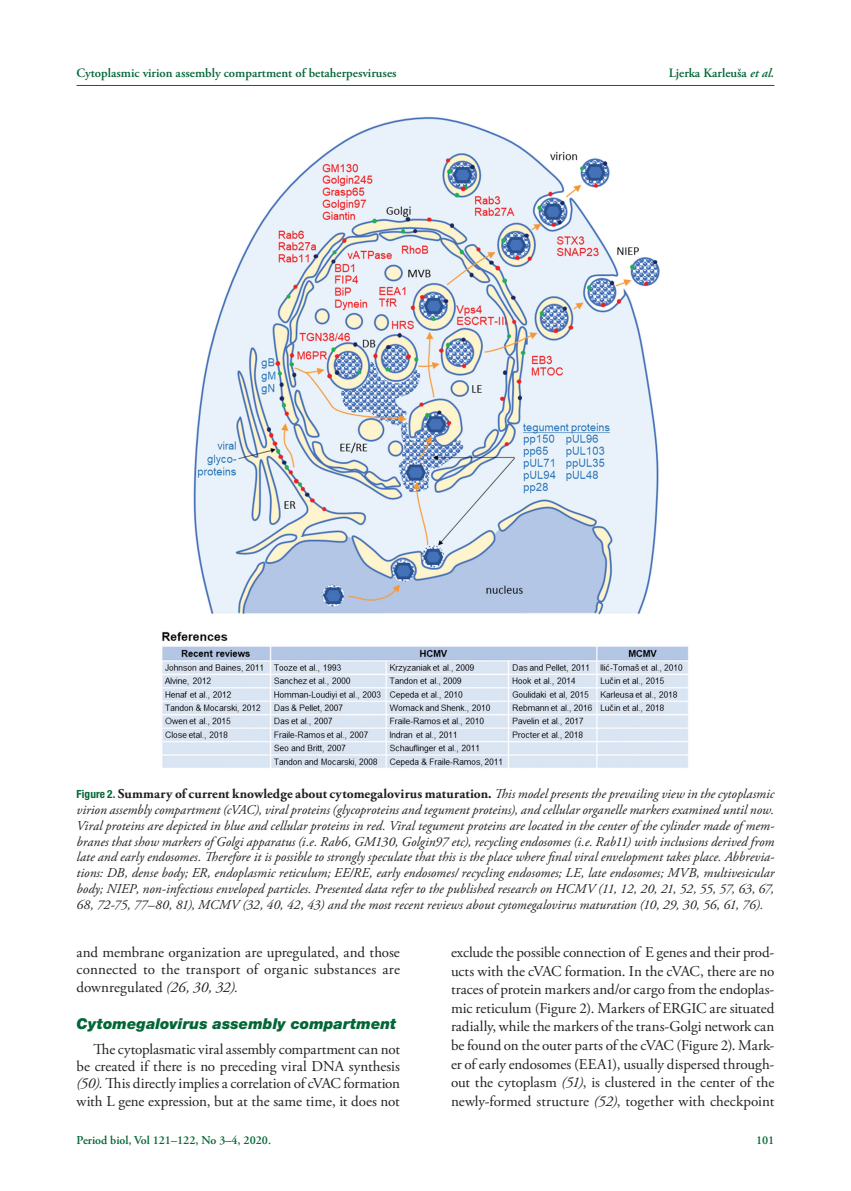
<style>
.page{position:relative;width:851px;height:1191px;background:#fff}
.page>*{position:absolute;margin:0;border:0;box-sizing:border-box;transform-origin:0 0}
.t1{font:15px/18.6px "Adobe Garamond Pro";color:#231f20;text-align:justify}
.t2{font:italic 900 15px "Helvetica Neue LT Pro";letter-spacing:.005em;color:#046636}
.t3{font:italic 13.5px/15.9px "Adobe Garamond Pro";letter-spacing:.005em;color:#231f20;text-align:justify}
.t4{font:600 12.75px "Adobe Garamond Pro";color:#046636}
.t5{font:600 12px "Adobe Garamond Pro";color:#046636}
.s1{font-style:italic}
.s2{font-family:"Helvetica Neue LT Pro";font-weight:700;font-style:normal;font-stretch:condensed;font-size:11.25px;color:#046636}
.s3{font-weight:700;font-style:normal}
</style>
<div class="page">
<hr style="left:77px;top:85px;width:697px;height:1px;background:#046636">
<img style="left:162px;top:116px;width:527px;height:652px">
<p class="t4" style="left:77px;top:65px;width:321px">Cytoplasmic virion assembly compartment of betaherpesviruses</p>
<p class="t4" style="left:668px;top:65px;width:107px">Ljerka Karleuša <span class="s1">et al.</span></p>
<p class="t3" style="left:77px;top:786px;width:699px"><span class="s2">Figure 2.</span> <span class="s3">Summary of current knowledge about cytomegalovirus maturation.</span> This model presents the prevailing view in the cytoplasmic virion assembly compartment (cVAC), viral proteins (glycoproteins and tegument proteins), and cellular organelle markers examined until now.<br>Viral proteins are depicted in blue and cellular proteins in red. Viral tegument proteins are located in the center of the cylinder made of mem&shy;branes that show markers of Golgi apparatus (i.e. Rab6, GM130, Golgin97 etc), recycling endosomes (i.e. Rab11) with inclusions derived from late and early endosomes. Therefore it is possible to strongly speculate that this is the place where final viral envelopment takes place. Abbrevia&shy;tions: DB, dense body; ER, endoplasmic reticulum; EE/RE, early endosomes/ recycling endosomes; LE, late endosomes; MVB, multivesicular body; NIEP, non-infectious enveloped particles. Presented data refer to the published research on HCMV (11, 12, 20, 21, 52, 55, 57, 63, 67, 68, 72-75, 77–80, 81), MCMV (32, 40, 42, 43) and the most recent reviews about cytomegalovirus maturation (10, 29, 30, 56, 61, 76).</p>
<p class="t1" style="left:77px;top:944px;width:325px;line-height:17.4px">and membrane organization are upregulated, and those connected to the transport of organic substances are downregulated <span class="s1">(26, 30, 32).</span></p>
<p class="t2" style="left:77px;top:1014px;width:321px">Cytomegalovirus assembly compartment</p>
<p class="t1" style="left:77px;top:1040px;width:325px;line-height:17.4px;text-indent:17px">The cytoplasmatic viral assembly compartment can not be created if there is no preceding viral DNA synthesis <span class="s1">(50).</span> This directly implies a correlation of cVAC formation with L gene expression, but at the same time, it does not</p>
<p class="t1" style="left:451px;top:943px;width:325px">exclude the possible connection of E genes and their prod&shy;ucts with the cVAC formation. In the cVAC, there are no traces of protein markers and/or cargo from the endoplas&shy;mic reticulum (Figure 2). Markers of ERGIC are situated radially, while the markers of the trans-Golgi network can be found on the outer parts of the cVAC (Figure 2). Mark&shy;er of early endosomes (EEA1), usually dispersed through&shy;out the cytoplasm <span class="s1">(51)</span>, is clustered in the center of the newly-formed structure <span class="s1">(52)</span>, together with checkpoint</p>
<p class="t5" style="left:77px;top:1133px;width:196px">Period biol, Vol 121–122, No 3–4, 2020.</p>
<p class="t5" style="left:755px;top:1133px;width:20px">101</p>
</div>
